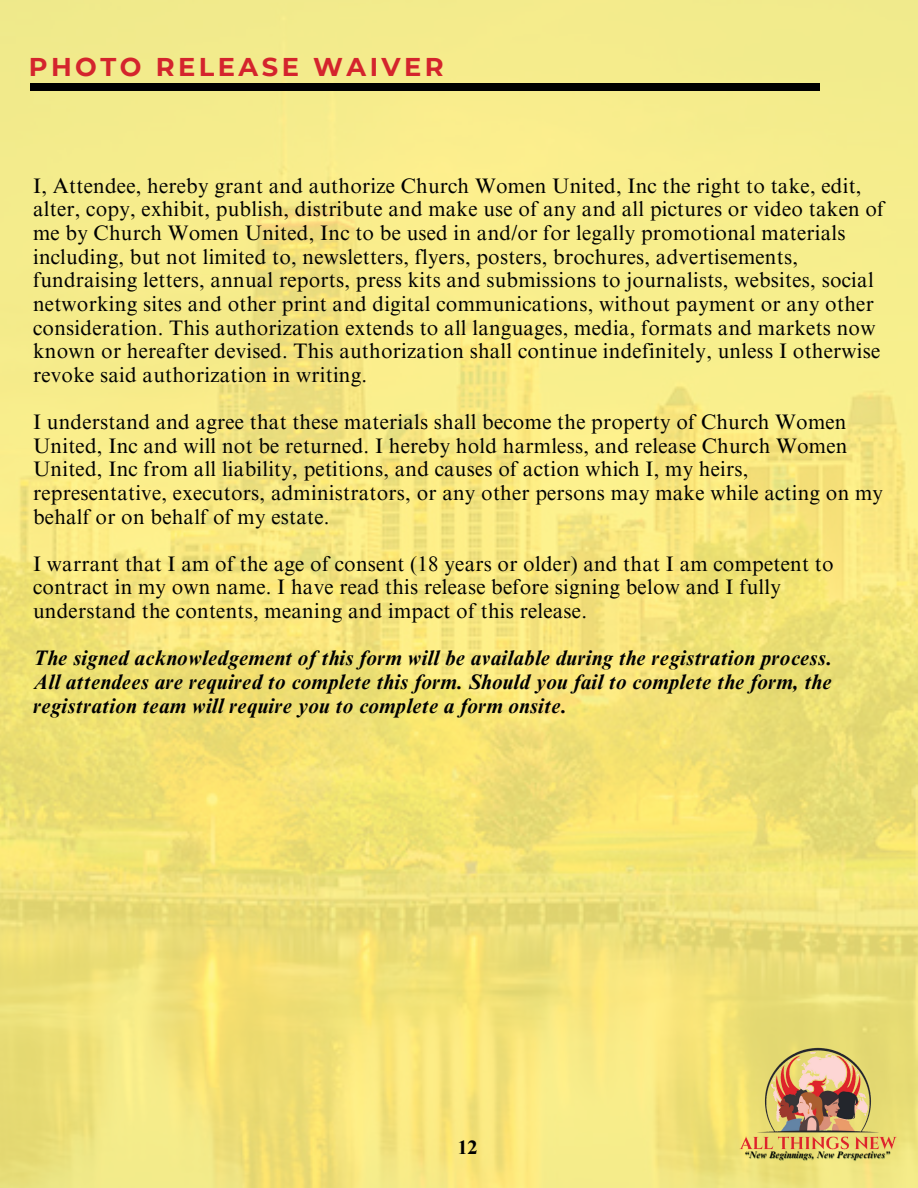
<style>
.page{position:relative;width:918px;height:1188px;background:#fff}
.page>*{position:absolute;margin:0;border:0;box-sizing:border-box;transform-origin:0 0}
.t1{font:700 25.65px "Montserrat";letter-spacing:.135em;color:#d4242d}
.t2{font:21px/23.7px "Times NRMT Pro";letter-spacing:.01em;color:#000}
.t3{font:italic 700 21px/23.7px "Times NRMT Pro";letter-spacing:.01em;color:#000;text-align:justify}
.t4{font:700 19.5px "Times NRMT Pro";color:#000}
.t5{font:italic 700 9.45px "Times NRMT Pro";color:#000}
</style>
<div class="page">
<img style="left:0;top:0;width:918px;height:1188px">
<img style="left:737px;top:1047px;width:162px;height:105px">
<div style="left:31px;top:83px;width:789px;height:8px;background:#000"></div>
<p class="t1" style="left:29px;top:52px;width:417px">PHOTO RELEASE WAIVER</p>
<p class="t2" style="left:33px;top:176px;width:853px">I, Attendee, hereby grant and authorize Church Women United, Inc the right to take, edit, alter, copy, exhibit, publish, distribute and make use of any and all pictures or video taken of me by Church Women United, Inc to be used in and/or for legally promotional materials including, but not limited to, newsletters, flyers, posters, brochures, advertisements, fundraising letters, annual reports, press kits and submissions to journalists, websites, social networking sites and other print and digital communications, without payment or any other consideration. This authorization extends to all languages, media, formats and markets now known or hereafter devised. This authorization shall continue indefinitely, unless I otherwise revoke said authorization in writing.</p>
<p class="t2" style="left:33px;top:413px;width:851px">I understand and agree that these materials shall become the property of Church Women United, Inc and will not be returned. I hereby hold harmless, and release Church Women United, Inc from all liability, petitions, and causes of action which I, my heirs, representative, executors, administrators, or any other persons may make while acting on my behalf or on behalf of my estate.</p>
<p class="t2" style="left:33px;top:554px;width:802px">I warrant that I am of the age of consent (18 years or older) and that I am competent to contract in my own name. I have read this release before signing below and I fully understand the contents, meaning and impact of this release.</p>
<p class="t3" style="left:33px;top:649px;width:800px">The signed acknowledgement of this form will be available during the registration process.<br>All attendees are required to complete this form. Should you fail to complete the form, the registration team will require you to complete a form onsite.</p>
<p class="t4" style="left:458px;top:1140px;width:21px">12</p>
<p class="t5" style="left:744px;top:1151px;width:147px">“New Beginnings, New Perspectives”</p>
</div>
